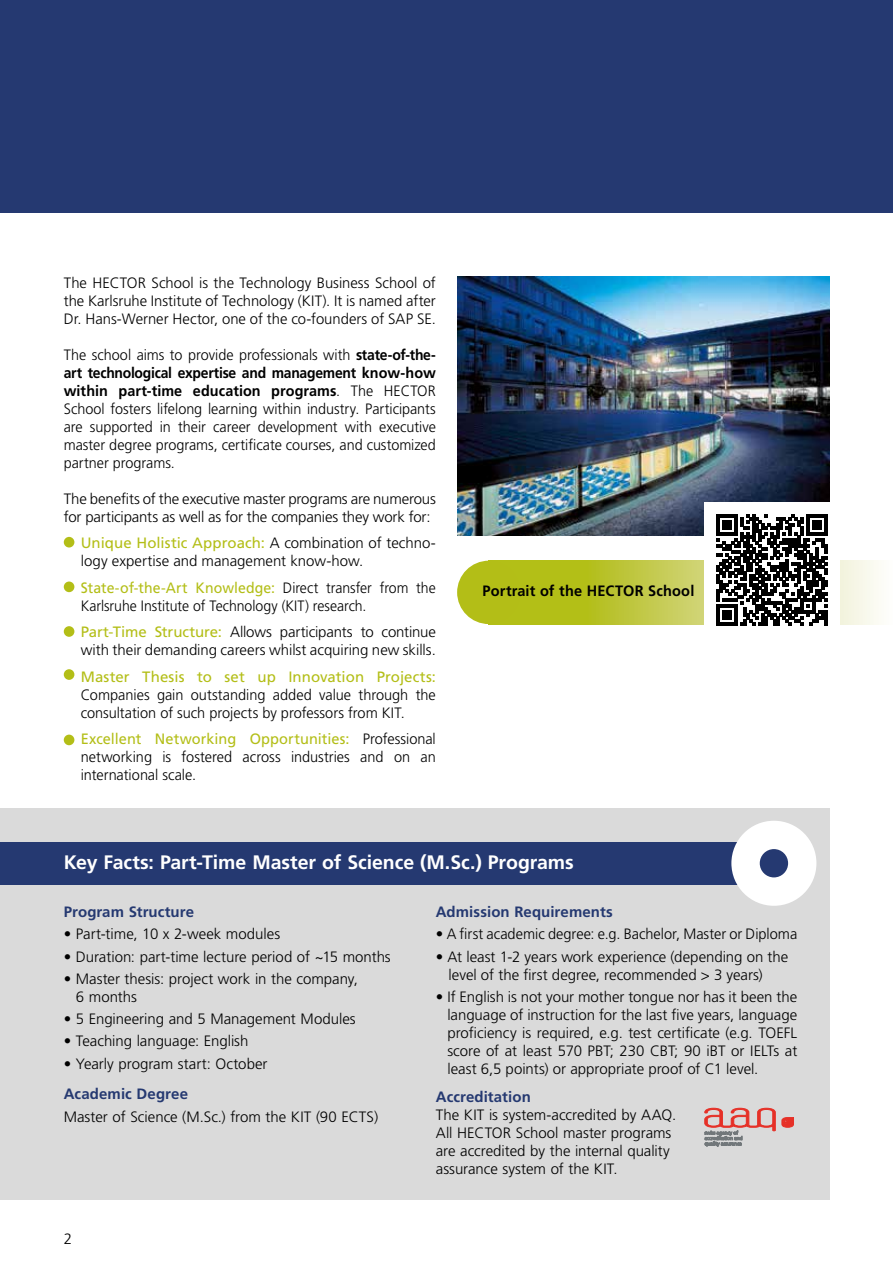
<style>
.page{position:relative;width:893px;height:1263px;background:#fff}
.page>*{position:absolute;margin:0;border:0;box-sizing:border-box;transform-origin:0 0}
.t1{font:700 19.5px "Frutiger LT Std";color:#fff}
.t2{font:300 15px/18px "Frutiger LT Std";color:#000}
.t3{font:300 15px/18px "Frutiger LT Std";color:#000;text-align:justify;scale:.96 1}
.t4{font:300 15px/18px "Frutiger LT Std";color:#000;scale:.94 1}
.t5{font:700 15px "Frutiger LT Std";letter-spacing:.005em;color:#253971}
.t6{font:15px "Frutiger LT Std";letter-spacing:.005em;color:#b3be17}
.t7{font:700 15px "Frutiger LT Std";letter-spacing:.01em;color:#000}
.s1{font-weight:700}
.s2{font-weight:400;color:#b3be17}
</style>
<div class="page">
<div style="left:0;top:0;width:893px;height:213px;background:#253971"></div>
<img style="left:457px;top:276px;width:372px;height:260px">
<div style="left:64px;top:537px;width:10px;height:10px;background:#b3be17;border-radius:50%"></div>
<div style="left:64px;top:581px;width:10px;height:11px;background:#b3be17;border-radius:50%"></div>
<div style="left:64px;top:626px;width:10px;height:11px;background:#b3be17;border-radius:50%"></div>
<div style="left:64px;top:669px;width:10px;height:11px;background:#b3be17;border-radius:50%"></div>
<div style="left:64px;top:735px;width:10px;height:10px;background:#b3be17;border-radius:50%"></div>
<div style="left:0;top:808px;width:829px;height:391px;background:#dadada"></div>
<div style="left:0;top:842px;width:774px;height:42px;background:#253971"></div>
<div style="left:731px;top:821px;width:85px;height:85px;background:#fff;border-radius:50%"></div>
<div style="left:760px;top:849px;width:28px;height:28px;background:#253971;border-radius:50%"></div>
<svg style="left:705px;top:1108px;width:88px;height:38px"></svg>
<svg style="left:489px;top:560px;width:390px;height:64px;background:#c6cd54"></svg>
<div style="left:457px;top:561px;width:63px;height:63px;background:#b3be17;border-radius:50%"></div>
<div style="left:705px;top:502px;width:135px;height:135px;background:#fff"></div>
<svg style="left:717px;top:514px;width:111px;height:111px"></svg>
<hr style="left:825px;top:610px;width:3px;height:15px;background:#000">
<p class="t2" style="left:64px;top:274px;width:374px;text-align:justify">The HECTOR School is the Technology Business School of the Karlsruhe Institute of Technology (KIT). It is named after Dr. Hans-Werner Hector, one of the co-founders of SAP SE.</p>
<p class="t3" style="left:64px;top:346px;width:389px">The school aims to provide professionals with <span class="s1">state-of-the&shy;art technological expertise and management know-how within part-time education programs</span>. The HECTOR School fosters lifelong learning within industry. Participants are supported in their career development with executive master degree programs, certificate courses, and customized partner programs.</p>
<p class="t2" style="left:64px;top:490px;width:374px">The benefits of the executive master programs are numerous for participants as well as for the companies they work for:</p>
<p class="t2" style="left:81px;top:534px;width:357px"><span class="s2">Unique Holistic Approach:</span> A combination of techno&shy;logy expertise and management know-how.</p>
<p class="t4" style="left:81px;top:579px;width:379px"><span class="s2">State-of-the-Art Knowledge:</span> Direct transfer from the<br>Karlsruhe Institute of Technology (KIT) research.</p>
<p class="t2" style="left:81px;top:623px;width:357px"><span class="s2">Part-Time Structure:</span> Allows participants to continue with their demanding careers whilst acquiring new skills.</p>
<p class="t6" style="left:81px;top:668px;width:357px">Master Thesis to set up Innovation Projects:</p>
<p class="t2" style="left:81px;top:686px;width:357px">Companies gain outstanding added value through the consultation of such projects by professors from KIT.</p>
<p class="t2" style="left:81px;top:730px;width:357px;text-align:justify"><span class="s2">Excellent Networking Opportunities:</span> Professional networking is fostered across industries and on an international scale.</p>
<p class="t7" style="left:483px;top:582px;width:213px">Portrait of the HECTOR School</p>
<h1 class="t1" style="left:64px;top:851px;width:512px">Key Facts: Part-Time Master of Science (M.Sc.) Programs</h1>
<p class="t5" style="left:64px;top:903px;width:132px">Program Structure</p>
<p class="t2" style="left:64px;top:925px;width:218px">• Part-time, 10 x 2-week modules</p>
<p class="t2" style="left:64px;top:947px;width:329px">• Duration: part-time lecture period of ~15 months</p>
<p class="t2" style="left:76px;top:970px;width:283px;text-indent:-12px">• Master thesis: project work in the company,<br>6 months</p>
<p class="t2" style="left:64px;top:1010px;width:293px">• 5 Engineering and 5 Management Modules</p>
<p class="t2" style="left:64px;top:1032px;width:186px">• Teaching language: English</p>
<p class="t2" style="left:64px;top:1054px;width:205px">• Yearly program start: October</p>
<p class="t5" style="left:64px;top:1085px;width:126px">Academic Degree</p>
<p class="t2" style="left:64px;top:1107px;width:316px">Master of Science (M.Sc.) from the KIT (90 ECTS)</p>
<p class="t5" style="left:436px;top:903px;width:178px">Admission Requirements</p>
<p class="t2" style="left:436px;top:925px;width:363px">• A first academic degree: e.g. Bachelor, Master or Diploma</p>
<p class="t2" style="left:449px;top:947px;width:341px;text-indent:-13px">• At least 1-2 years work experience (depending on the level of the first degree, recommended &gt; 3 years)</p>
<p class="t2" style="left:447px;top:988px;width:351px;text-align:justify;text-indent:-12px">• If English is not your mother tongue nor has it been the language of instruction for the last five years, language proficiency is required, e.g. test certificate (e.g. TOEFL score of at least 570 PBT; 230 CBT; 90 iBT or IELTs at least 6,5 points) or appropriate proof of C1 level.</p>
<p class="t5" style="left:436px;top:1088px;width:97px">Accreditation</p>
<p class="t2" style="left:436px;top:1106px;width:242px">The KIT is system-accredited by AAQ.<br>All HECTOR School master programs are accredited by the internal quality assurance system of the KIT.</p>
<p class="t2" style="left:64px;top:1230px;width:10px">2</p>
</div>
